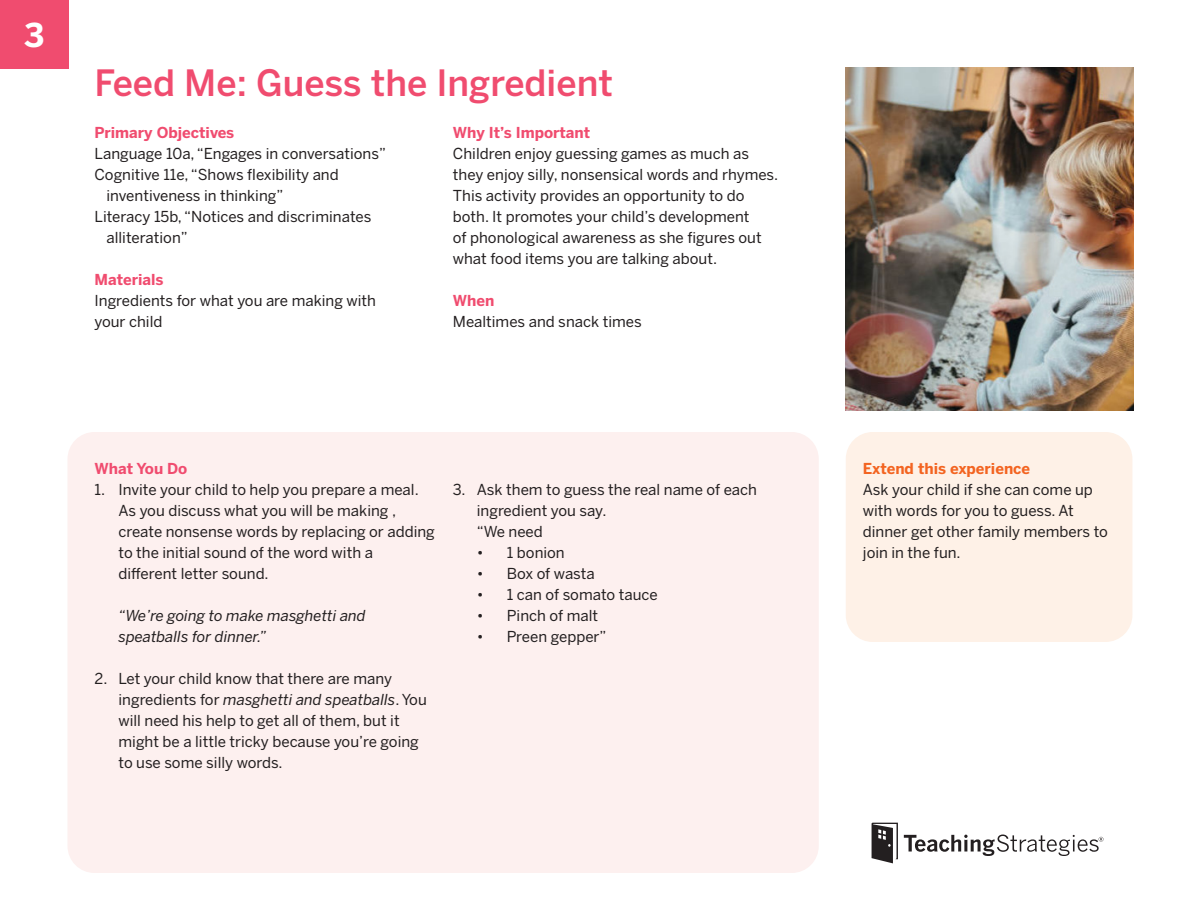
<style>
.page{position:relative;width:1188px;height:918px;background:#fff}
.page>*{position:absolute;margin:0;border:0;box-sizing:border-box;transform-origin:0 0}
.t1{font:500 36px "Benton Sans";color:#f04c6f}
.t2{font:700 32.55px "Benton Sans";color:#fff}
.t3{font:15px/21px "Benton Sans";color:#231f20}
.t4{font:700 15px "Benton Sans";color:#f04c6f}
.t5{font:italic 15px "Benton Sans";color:#231f20}
.t6{font:700 15px "Benton Sans";color:#f36421}
.s1{font-style:italic}
</style>
<div class="page">
<div style="left:0;top:0;width:68px;height:68px;background:#f04c6f"></div>
<div style="left:68px;top:432px;width:751px;height:441px;background:#fdf0ef;border-radius:27px"></div>
<div style="left:846px;top:432px;width:286px;height:210px;background:#fef1e7;border-radius:27px"></div>
<img style="left:846px;top:68px;width:288px;height:342px">
<svg style="left:872px;top:823px;width:26px;height:40px"></svg>
<svg style="left:904px;top:835px;width:199px;height:21px"></svg>
<p class="t2" style="left:24px;top:16px;width:22px">3</p>
<p class="t1" style="left:95px;top:61px;width:520px">Feed Me: Guess the Ingredient</p>
<p class="t4" style="left:94px;top:124px;width:141px">Primary Objectives</p>
<p class="t3" style="left:94px;top:143px;width:293px">Language 10a, “Engages in conversations”</p>
<p class="t3" style="left:106px;top:164px;width:234px;text-indent:-12px">Cognitive 11e, “Shows flexibility and inventiveness in thinking”</p>
<p class="t3" style="left:106px;top:206px;width:266px;text-indent:-12px">Literacy 15b, “Notices and discriminates alliteration”</p>
<p class="t4" style="left:94px;top:271px;width:71px">Materials</p>
<p class="t3" style="left:94px;top:290px;width:283px">Ingredients for what you are making with your child</p>
<p class="t4" style="left:453px;top:124px;width:139px">Why It’s Important</p>
<p class="t3" style="left:453px;top:143px;width:298px">Children enjoy guessing games as much as</p>
<p class="t3" style="left:453px;top:164px;width:327px">they enjoy silly, nonsensical words and rhymes.<br>This activity provides an opportunity to do</p>
<p class="t3" style="left:453px;top:206px;width:298px">both. It promotes your child’s development</p>
<p class="t3" style="left:453px;top:227px;width:310px">of phonological awareness as she figures out</p>
<p class="t3" style="left:453px;top:248px;width:266px">what food items you are talking about.</p>
<p class="t4" style="left:453px;top:292px;width:43px">When</p>
<p class="t3" style="left:453px;top:311px;width:190px">Mealtimes and snack times</p>
<p class="t4" style="left:94px;top:459px;width:94px">What You Do</p>
<p class="t3" style="left:118px;top:479px;width:318px;text-indent:-24px">1. Invite your child to help you prepare a meal.<br>As you discuss what you will be making , create nonsense words by replacing or adding to the initial sound of the word with a different letter sound.</p>
<p class="t5" style="left:118px;top:607px;width:249px">“We’re going to make masghetti and</p>
<p class="t5" style="left:118px;top:628px;width:149px">speatballs for dinner.”</p>
<p class="t3" style="left:118px;top:668px;width:310px;text-indent:-24px">2. Let your child know that there are many ingredients for <span class="s1">masghetti and speatballs</span>. You will need his help to get all of them, but it might be a little tricky because you’re going to use some silly words.</p>
<p class="t3" style="left:477px;top:479px;width:282px;text-indent:-24px">3. Ask them to guess the real name of each ingredient you say.</p>
<p class="t3" style="left:477px;top:521px;width:68px">“We need</p>
<p class="t3" style="left:477px;top:542px;width:89px">• 1 bonion</p>
<p class="t3" style="left:477px;top:563px;width:119px">• Box of wasta</p>
<p class="t3" style="left:477px;top:584px;width:182px">• 1 can of somato tauce</p>
<p class="t3" style="left:477px;top:605px;width:123px">• Pinch of malt</p>
<p class="t3" style="left:477px;top:626px;width:131px">• Preen gepper”</p>
<p class="t6" style="left:863px;top:459px;width:169px">Extend this experience</p>
<p class="t3" style="left:863px;top:479px;width:247px">Ask your child if she can come up with words for you to guess. At dinner get other family members to join in the fun.</p>
</div>
